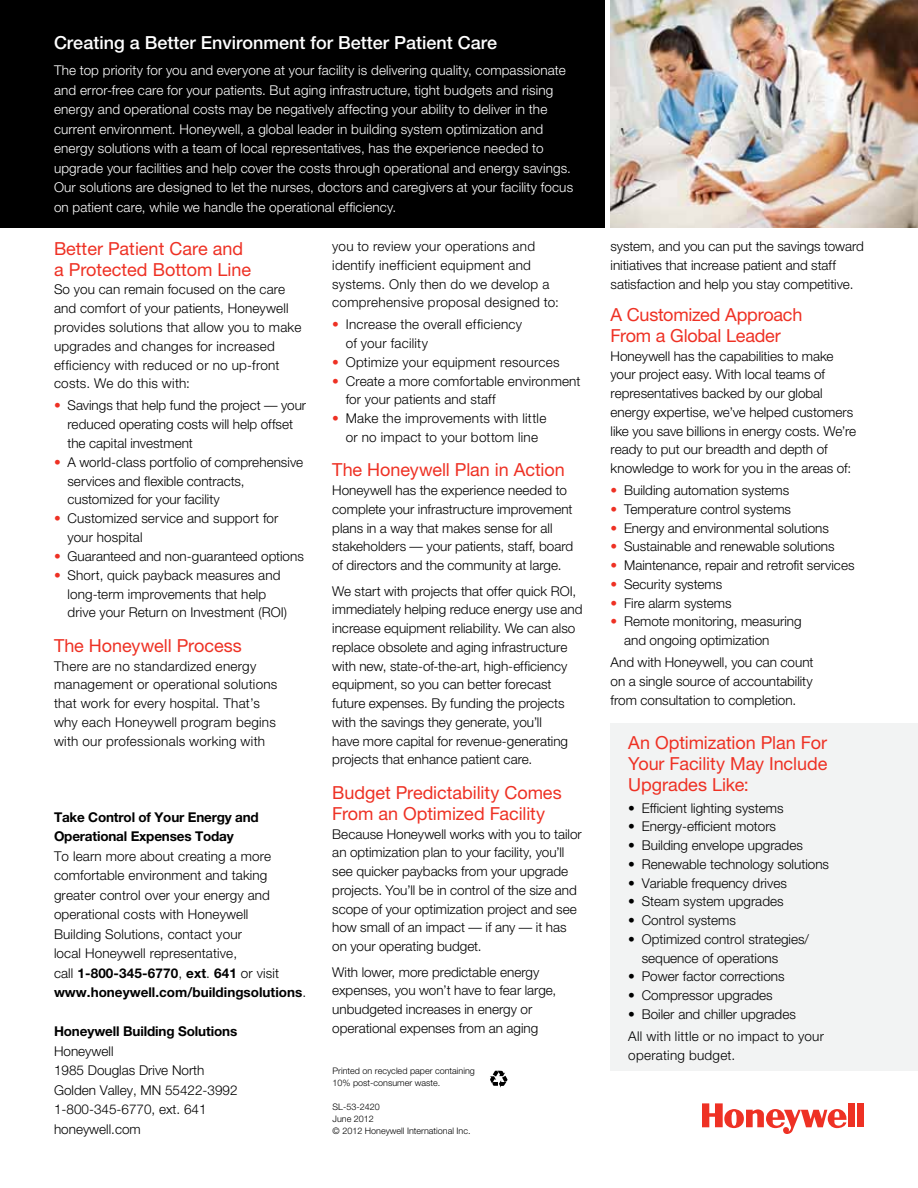
<style>
.page{position:relative;width:918px;height:1188px;background:#fff}
.page>*{position:absolute;margin:0;border:0;box-sizing:border-box;transform-origin:0 0}
.t1{font:18px/21px "Helvetica Neue";letter-spacing:-.005em;color:#ee3124}
.t2{font:500 18px "Helvetica Neue";color:#fff}
.t3{font:300 13.5px/18.8px "Helvetica Neue";color:#000}
.t4{font:300 13.5px/19.5px "Helvetica Neue";letter-spacing:.01em;color:#fff}
.t5{font:300 13.5px/18.8px "Helvetica Neue";letter-spacing:.02em;color:#000}
.t6{font:700 13.5px/19.5px "Helvetica Neue";letter-spacing:-.015em;color:#000}
.t7{font:300 9px/12px "Helvetica Neue";color:#000}
.s1{color:#ee3124}
.s2{font-weight:700}
</style>
<div class="page">
<div style="left:611px;top:723px;width:307px;height:348px;background:#f2f3f3"></div>
<div style="left:0;top:0;width:605px;height:228px;background:#000"></div>
<div style="left:848px;top:1103px;width:7px;height:24px;background:#ee3124"></div>
<div style="left:857px;top:1103px;width:7px;height:24px;background:#ee3124"></div>
<svg style="left:702px;top:1103px;width:145px;height:31px"></svg>
<svg style="left:490px;top:1070px;width:18px;height:18px"></svg>
<img style="left:611px;top:0;width:307px;height:228px">
<h1 class="t2" style="left:54px;top:32px;width:445px">Creating a Better Environment for Better Patient Care</h1>
<p class="t4" style="left:54px;top:60px;width:521px">The top priority for you and everyone at your facility is delivering quality, compassionate and error-free care for your patients. But aging infrastructure, tight budgets and rising energy and operational costs may be negatively affecting your ability to deliver in the current environment. Honeywell, a global leader in building system optimization and energy solutions with a team of local representatives, has the experience needed to upgrade your facilities and help cover the costs through operational and energy savings.<br>Our solutions are designed to let the nurses, doctors and caregivers at your facility focus on patient care, while we handle the operational efficiency.</p>
<h1 class="t1" style="left:54px;top:237px;width:199px">Better Patient Care and a Protected Bottom Line</h1>
<p class="t3" style="left:54px;top:280px;width:249px">So you can remain focused on the care and comfort of your patients, Honeywell provides solutions that allow you to make upgrades and changes for increased efficiency with reduced or no up-front costs. We do this with:</p>
<p class="t3" style="left:68px;top:396px;width:240px;text-indent:-14px"><span class="s1">•</span> Savings that help fund the project — your reduced operating costs will help offset the capital investment</p>
<p class="t3" style="left:68px;top:452px;width:237px;text-indent:-14px"><span class="s1">•</span> A world-class portfolio of comprehensive services and flexible contracts, customized for your facility</p>
<p class="t3" style="left:68px;top:509px;width:212px;text-indent:-14px"><span class="s1">•</span> Customized service and support for your hospital</p>
<p class="t3" style="left:54px;top:546px;width:251px"><span class="s1">•</span> Guaranteed and non-guaranteed options</p>
<p class="t3" style="left:68px;top:565px;width:221px;text-indent:-14px"><span class="s1">•</span> Short, quick payback measures and long-term improvements that help drive your Return on Investment (ROI)</p>
<h1 class="t1" style="left:54px;top:635px;width:189px">The Honeywell Process</h1>
<p class="t5" style="left:54px;top:656px;width:225px">There are no standardized energy management or operational solutions that work for every hospital. That’s why each Honeywell program begins with our professionals working with</p>
<p class="t6" style="left:54px;top:807px;width:206px">Take Control of Your Energy and<br>Operational Expenses Today</p>
<p class="t3" style="left:54px;top:846px;width:254px;line-height:19.5px">To learn more about creating a more comfortable environment and taking greater control over your energy and operational costs with Honeywell<br>Building Solutions, contact your<br>local Honeywell representative,<br>call <span class="s2">1-800-345-6770</span>, <span class="s2">ext</span>. <span class="s2">641</span> or visit <span class="s2">www.honeywell.com/buildingsolutions</span>.</p>
<p class="t6" style="left:54px;top:1022px;width:185px">Honeywell Building Solutions</p>
<p class="t3" style="left:54px;top:1041px;width:185px;line-height:19.5px">Honeywell<br>1985 Douglas Drive North<br>Golden Valley, MN 55422-3992<br>1-800-345-6770, ext. 641 honeywell.com</p>
<p class="t5" style="left:332px;top:237px;width:228px">you to review your operations and identify inefficient equipment and systems. Only then do we develop a comprehensive proposal designed to:</p>
<p class="t5" style="left:346px;top:315px;width:178px;text-indent:-13px"><span class="s1">•</span> Increase the overall efficiency of your facility</p>
<p class="t5" style="left:332px;top:352px;width:229px"><span class="s1">•</span> Optimize your equipment resources</p>
<p class="t3" style="left:346px;top:371px;width:236px;text-indent:-14px"><span class="s1">•</span> Create a more comfortable environment for your patients and staff</p>
<p class="t5" style="left:332px;top:409px;width:216px;text-align:center"><span class="s1">•</span> Make the improvements with little or no impact to your bottom line</p>
<h1 class="t1" style="left:332px;top:459px;width:234px">The Honeywell Plan in Action</h1>
<p class="t3" style="left:332px;top:481px;width:243px">Honeywell has the experience needed to complete your infrastructure improvement plans in a way that makes sense for all stakeholders — your patients, staff, board of directors and the community at large.</p>
<p class="t3" style="left:332px;top:581px;width:252px">We start with projects that offer quick ROI, immediately helping reduce energy use and increase equipment reliability. We can also replace obsolete and aging infrastructure with new, state-of-the-art, high-efficiency equipment, so you can better forecast future expenses. By funding the projects with the savings they generate, you’ll<br>have more capital for revenue-generating projects that enhance patient care.</p>
<h1 class="t1" style="left:332px;top:782px;width:231px">Budget Predictability Comes<br>From an Optimized Facility</h1>
<p class="t3" style="left:332px;top:824px;width:251px">Because Honeywell works with you to tailor an optimization plan to your facility, you’ll see quicker paybacks from your upgrade projects. You’ll be in control of the size and scope of your optimization project and see how small of an impact — if any — it has on your operating budget.</p>
<p class="t3" style="left:332px;top:962px;width:226px">With lower, more predictable energy expenses, you won’t have to fear large, unbudgeted increases in energy or operational expenses from an aging</p>
<p class="t7" style="left:333px;top:1065px;width:144px">Printed on recycled paper containing<br>10% post-consumer waste.</p>
<p class="t7" style="left:333px;top:1101px;width:139px">SL-53-2420<br>June 2012<br>© 2012 Honeywell International Inc.</p>
<p class="t3" style="left:611px;top:237px;width:255px">system, and you can put the savings toward initiatives that increase patient and staff satisfaction and help you stay competitive.</p>
<h1 class="t1" style="left:611px;top:304px;width:193px">A Customized Approach<br>From a Global Leader</h1>
<p class="t3" style="left:611px;top:346px;width:247px">Honeywell has the capabilities to make your project easy. With local teams of representatives backed by our global energy expertise, we’ve helped customers like you save billions in energy costs. We’re ready to put our breadth and depth of knowledge to work for you in the areas of:</p>
<p class="t3" style="left:611px;top:481px;width:180px"><span class="s1">•</span> Building automation systems</p>
<p class="t3" style="left:611px;top:499px;width:182px"><span class="s1">•</span> Temperature control systems</p>
<p class="t3" style="left:611px;top:518px;width:220px"><span class="s1">•</span> Energy and environmental solutions</p>
<p class="t3" style="left:611px;top:537px;width:226px"><span class="s1">•</span> Sustainable and renewable solutions</p>
<p class="t3" style="left:611px;top:556px;width:246px"><span class="s1">•</span> Maintenance, repair and retrofit services</p>
<p class="t3" style="left:611px;top:574px;width:113px"><span class="s1">•</span> Security systems</p>
<p class="t3" style="left:611px;top:593px;width:122px"><span class="s1">•</span> Fire alarm systems</p>
<p class="t3" style="left:624px;top:612px;width:179px;text-indent:-14px"><span class="s1">•</span> Remote monitoring, measuring and ongoing optimization</p>
<p class="t3" style="left:611px;top:653px;width:204px;text-align:justify">And with Honeywell, you can count on a single source of accountability from consultation to completion.</p>
<h1 class="t1" style="left:628px;top:731px;width:201px;text-align:justify">An Optimization Plan For Your Facility May Include Upgrades Like:</h1>
<p class="t3" style="left:628px;top:798px;width:157px">• Efficient lighting systems</p>
<p class="t3" style="left:628px;top:817px;width:149px">• Energy-efficient motors</p>
<p class="t3" style="left:628px;top:836px;width:176px">• Building envelope upgrades</p>
<p class="t3" style="left:628px;top:854px;width:202px">• Renewable technology solutions</p>
<p class="t3" style="left:628px;top:873px;width:160px">• Variable frequency drives</p>
<p class="t3" style="left:628px;top:892px;width:157px">• Steam system upgrades</p>
<p class="t3" style="left:628px;top:911px;width:109px">• Control systems</p>
<p class="t3" style="left:642px;top:929px;width:169px;text-indent:-14px">• Optimized control strategies/ sequence of operations</p>
<p class="t3" style="left:628px;top:967px;width:158px">• Power factor corrections</p>
<p class="t3" style="left:628px;top:986px;width:146px">• Compressor upgrades</p>
<p class="t3" style="left:628px;top:1003px;width:197px;line-height:22px">• Boiler and chiller upgrades<br>All with little or no impact to your</p>
<p class="t5" style="left:628px;top:1045px;width:108px">operating budget.</p>
</div>
